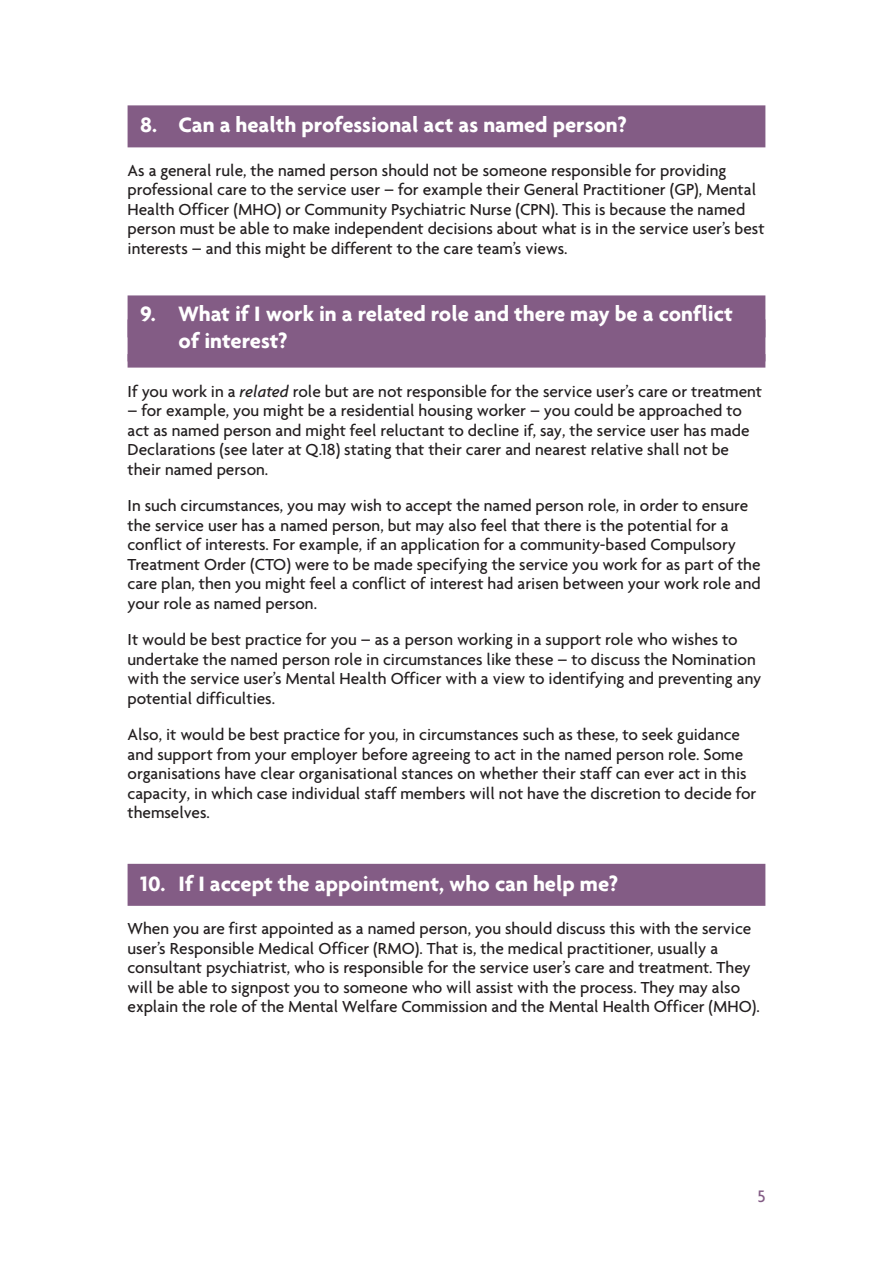
<style>
.page{position:relative;width:893px;height:1263px;background:#fff}
.page>*{position:absolute;margin:0;border:0;box-sizing:border-box;transform-origin:0 0}
.t1{font:700 22.5px/27px "Agenda";color:#fff}
.t2{font:500 18px "Agenda";color:#835c85}
.t3{font:500 17.25px/19.5px "Agenda";color:#231f20}
.s1{font-style:italic}
</style>
<div class="page">
<div style="left:128px;top:105px;width:637px;height:42px;background:#835c85"></div>
<div style="left:128px;top:295px;width:637px;height:42px;background:#835c85"></div>
<div style="left:128px;top:319px;width:637px;height:42px;background:#835c85"></div>
<div style="left:128px;top:354px;width:637px;height:14px;background:#835c85"></div>
<div style="left:128px;top:864px;width:637px;height:42px;background:#835c85"></div>
<h1 class="t1" style="left:140px;top:111px;width:488px">8. Can a health professional act as named person?</h1>
<p class="t3" style="left:128px;top:160px;width:638px">As a general rule, the named person should not be someone responsible for providing professional care to the service user – for example their General Practitioner (GP), Mental Health Officer (MHO) or Community Psychiatric Nurse (CPN). This is because the named person must be able to make independent decisions about what is in the service user’s best interests – and this might be different to the care team’s views.</p>
<h1 class="t1" style="left:179px;top:300px;width:556px;text-indent:-38px">9. What if I work in a related role and there may be a conflict of interest?</h1>
<p class="t3" style="left:128px;top:381px;width:636px">If you work in a <span class="s1">related</span> role but are not responsible for the service user’s care or treatment</p>
<p class="t3" style="left:128px;top:401px;width:623px">– for example, you might be a residential housing worker – you could be approached to act as named person and might feel reluctant to decline if, say, the service user has made Declarations (see later at Q.18) stating that their carer and nearest relative shall not be their named person.</p>
<p class="t3" style="left:128px;top:496px;width:635px">In such circumstances, you may wish to accept the named person role, in order to ensure the service user has a named person, but may also feel that there is the potential for a conflict of interests. For example, if an application for a community-based Compulsory Treatment Order (CTO) were to be made specifying the service you work for as part of the care plan, then you might feel a conflict of interest had arisen between your work role and your role as named person.</p>
<p class="t3" style="left:128px;top:630px;width:635px">It would be best practice for you – as a person working in a support role who wishes to undertake the named person role in circumstances like these – to discuss the Nomination with the service user’s Mental Health Officer with a view to identifying and preventing any potential difficulties.</p>
<p class="t3" style="left:128px;top:725px;width:630px">Also, it would be best practice for you, in circumstances such as these, to seek guidance and support from your employer before agreeing to act in the named person role. Some organisations have clear organisational stances on whether their staff can ever act in this capacity, in which case individual staff members will not have the discretion to decide for themselves.</p>
<h1 class="t1" style="left:140px;top:869px;width:479px">10. If I accept the appointment, who can help me?</h1>
<p class="t3" style="left:128px;top:919px;width:634px">When you are first appointed as a named person, you should discuss this with the service user’s Responsible Medical Officer (RMO). That is, the medical practitioner, usually a consultant psychiatrist, who is responsible for the service user’s care and treatment. They will be able to signpost you to someone who will assist with the process. They may also explain the role of the Mental Welfare Commission and the Mental Health Officer (MHO).</p>
<p class="t2" style="left:757px;top:1185px;width:10px">5</p>
</div>
